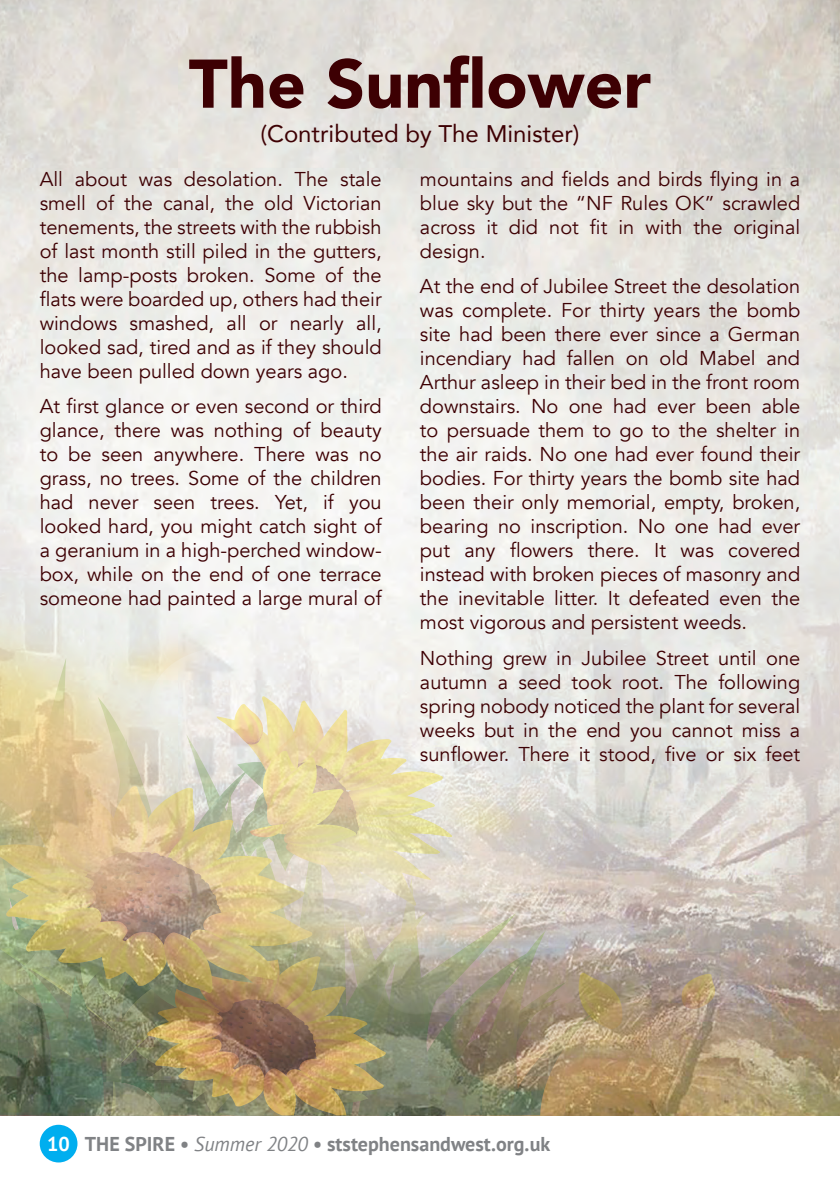
<style>
.page{position:relative;width:840px;height:1191px;background:#fff}
.page>*{position:absolute;margin:0;border:0;box-sizing:border-box;transform-origin:0 0}
.t1{font:900 68px "Avenir";color:#3d0003}
.t2{font:24px "Avenir";color:#3d0003}
.t3{font:20px/24px "Avenir";color:#3d0003;text-align:justify}
.t4{font:700 20px "PT Sans";color:#808285}
.s1{color:#fff}
.s2{font-weight:400;font-style:italic}
</style>
<div class="page">
<div style="left:40px;top:1124px;width:37px;height:38px;background:#00aeef;border-radius:50%"></div>
<img style="left:0;top:0;width:840px;height:1115px">
<div style="left:206px;top:595px;width:56px;height:31px;background:#f6f6f5"></div>
<img style="left:0;top:584px;width:206px;height:42px">
<img style="left:0;top:626px;width:839px;height:489px">
<p class="t1" style="left:189px;top:26px;width:463px">The Sunflower</p>
<p class="t2" style="left:260px;top:115px;width:320px">(Contributed by The Minister)</p>
<p class="t3" style="left:40px;top:167px;width:343px">All about was desolation. The stale smell of the canal, the old Victorian tenements, the streets with the rubbish of last month still piled in the gutters, the lamp-posts broken. Some of the flats were boarded up, others had their windows smashed, all or nearly all, looked sad, tired and as if they should have been pulled down years ago.</p>
<p class="t3" style="left:40px;top:395px;width:343px">At first glance or even second or third glance, there was nothing of beauty to be seen anywhere. There was no grass, no trees. Some of the children had never seen trees. Yet, if you looked hard, you might catch sight of a geranium in a high-perched window&shy;box, while on the end of one terrace someone had painted a large mural of</p>
<p class="t3" style="left:420px;top:167px;width:381px">mountains and fields and birds flying in a blue sky but the “NF Rules OK” scrawled across it did not fit in with the original design.</p>
<p class="t3" style="left:420px;top:275px;width:381px">At the end of Jubilee Street the desolation was complete. For thirty years the bomb site had been there ever since a German incendiary had fallen on old Mabel and Arthur asleep in their bed in the front room downstairs. No one had ever been able to persuade them to go to the shelter in the air raids. No one had ever found their bodies. For thirty years the bomb site had been their only memorial, empty, broken, bearing no inscription. No one had ever put any flowers there. It was covered instead with broken pieces of masonry and the inevitable litter. It defeated even the most vigorous and persistent weeds.</p>
<p class="t3" style="left:420px;top:646px;width:381px">Nothing grew in Jubilee Street until one autumn a seed took root. The following spring nobody noticed the plant for several weeks but in the end you cannot miss a sunflower. There it stood, five or six feet</p>
<p class="t4" style="left:47px;top:1130px;width:504px"><span class="s1">10</span> THE SPIRE • <span class="s2">Summer 2020</span> • ststephensandwest.org.uk</p>
</div>
